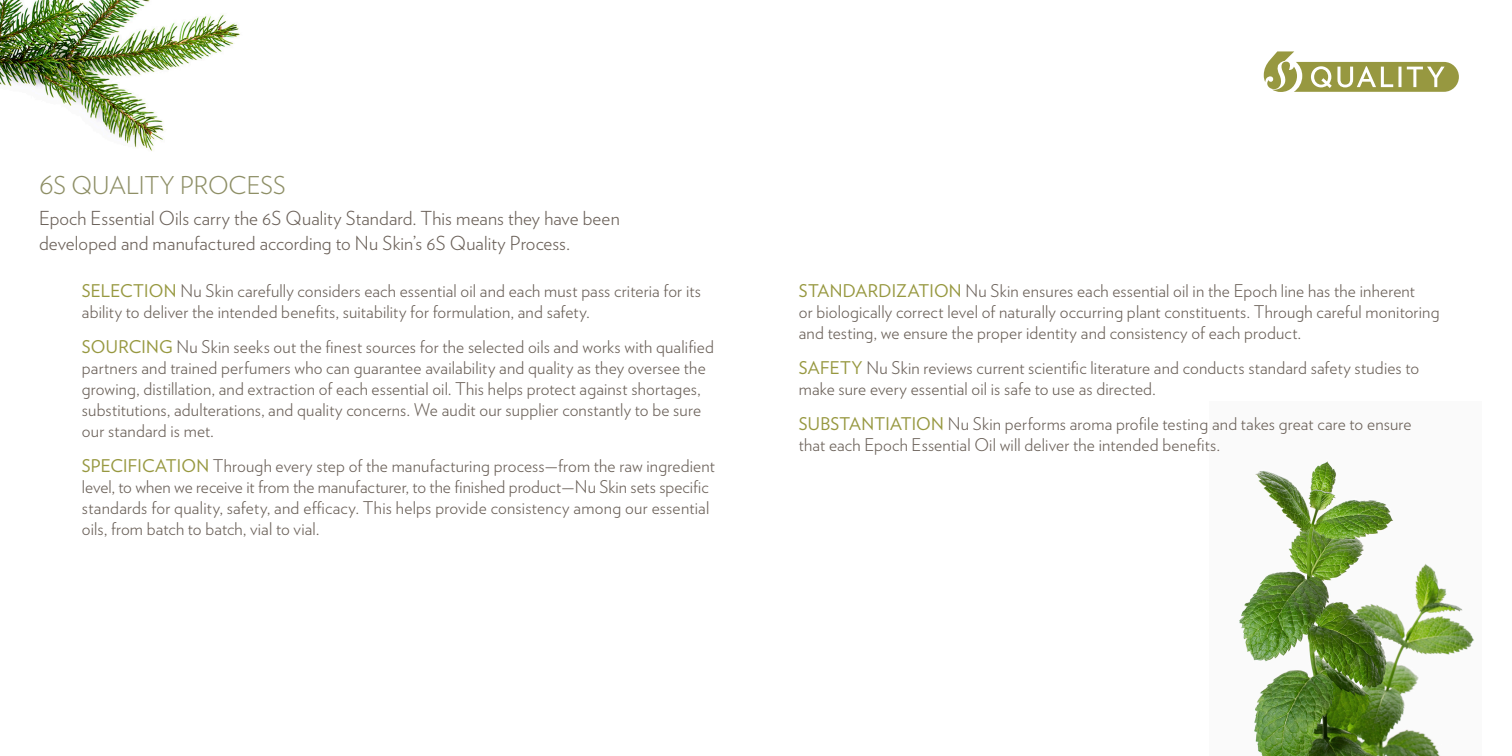
<style>
.page{position:relative;width:1512px;height:756px;background:#fff}
.page>*{position:absolute;margin:0;border:0;box-sizing:border-box;transform-origin:0 0}
.t1{font:300 24.5px "Verlag";color:#8e8f66}
.t2{font:300 19.25px/25.2px "Verlag";letter-spacing:.005em;color:#6a6058}
.t3{font:300 17.5px/21px "Verlag";letter-spacing:.01em;color:#6a6058}
.s1{font-weight:400;color:#979840}
</style>
<div class="page">
<img style="left:0;top:0;width:240px;height:151px">
<img style="left:1239px;top:461px;width:235px;height:295px">
<svg style="left:1264px;top:51px;width:195px;height:41px"></svg>
<p class="t1" style="left:39px;top:167px;width:248px">6S QUALITY PROCESS</p>
<p class="t2" style="left:39px;top:205px;width:582px">Epoch Essential Oils carry the 6S Quality Standard. This means they have been developed and manufactured according to Nu Skin’s 6S Quality Process.</p>
<p class="t3" style="left:82px;top:280px;width:621px"><span class="s1">SELECTION</span> Nu Skin carefully considers each essential oil and each must pass criteria for its ability to deliver the intended benefits, suitability for formulation, and safety.</p>
<p class="t3" style="left:82px;top:336px;width:633px"><span class="s1">SOURCING</span> Nu Skin seeks out the finest sources for the selected oils and works with qualified partners and trained perfumers who can guarantee availability and quality as they oversee the growing, distillation, and extraction of each essential oil. This helps protect against shortages, substitutions, adulterations, and quality concerns. We audit our supplier constantly to be sure our standard is met.</p>
<p class="t3" style="left:82px;top:455px;width:635px"><span class="s1">SPECIFICATION</span> Through every step of the manufacturing process—from the raw ingredient level, to when we receive it from the manufacturer, to the finished product—Nu Skin sets specific standards for quality, safety, and efficacy. This helps provide consistency among our essential oils, from batch to batch, vial to vial.</p>
<p class="t3" style="left:799px;top:280px;width:642px"><span class="s1">STANDARDIZATION</span> Nu Skin ensures each essential oil in the Epoch line has the inherent<br>or biologically correct level of naturally occurring plant constituents. Through careful monitoring and testing, we ensure the proper identity and consistency of each product.</p>
<p class="t3" style="left:799px;top:357px;width:622px"><span class="s1">SAFETY</span> Nu Skin reviews current scientific literature and conducts standard safety studies to make sure every essential oil is safe to use as directed.</p>
<p class="t3" style="left:799px;top:413px;width:614px"><span class="s1">SUBSTANTIATION</span> Nu Skin performs aroma profile testing and takes great care to ensure that each Epoch Essential Oil will deliver the intended benefits.</p>
</div>
